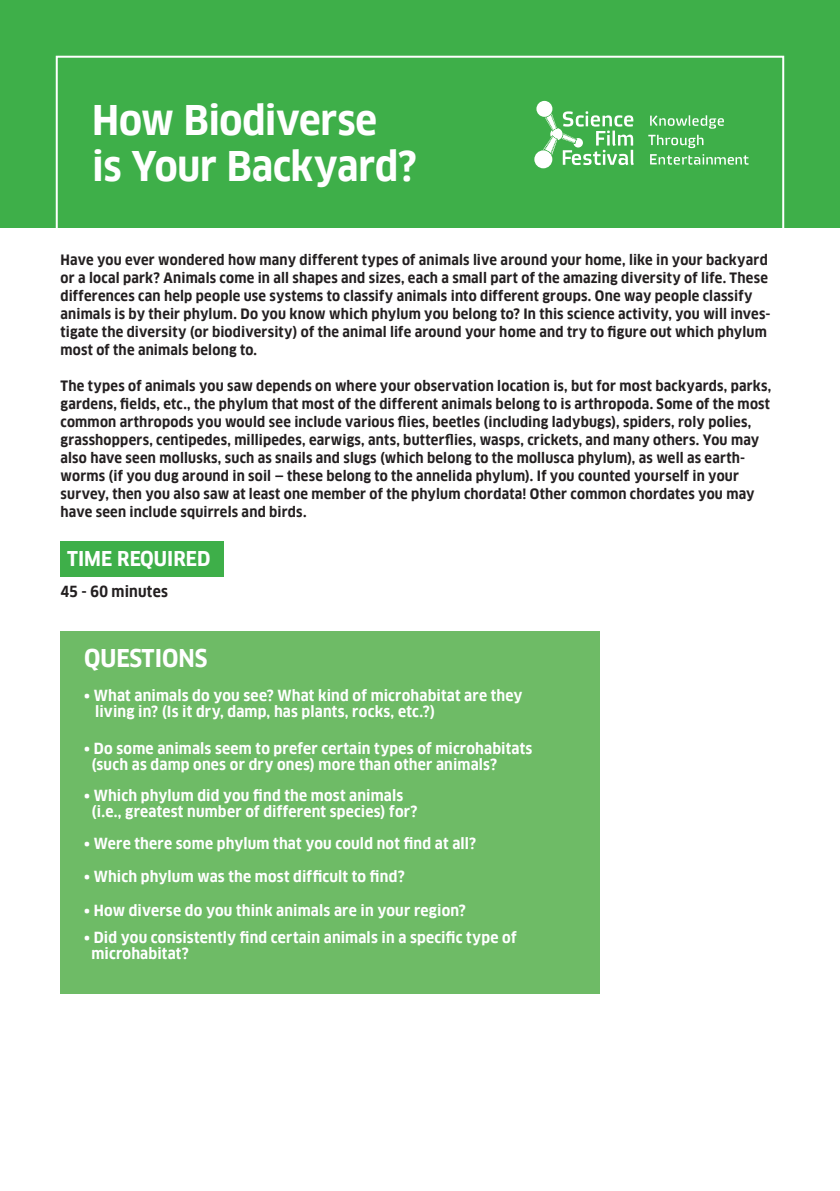
<style>
.page{position:relative;width:840px;height:1191px;background:#fff}
.page>*{position:absolute;margin:0;border:0;box-sizing:border-box;transform-origin:0 0}
.t1{font:700 40px/46px "Goethe FF Clan";letter-spacing:-.005em;color:#fff}
.t2{font:700 24px "Goethe FF Clan";color:#fff}
.t3{font:700 20px "Goethe FF Clan";color:#fff}
.t4{font:700 15px/16px "Goethe FF Clan";letter-spacing:.01em;color:#fff}
.t5{font:700 15px "Goethe FF Clan";letter-spacing:.015em;color:#231f20}
.t6{font:700 14px/18px "Goethe FF Clan";letter-spacing:.015em;color:#231f20}
</style>
<div class="page">
<div style="left:0;top:0;width:839px;height:228px;background:#3eaf49"></div>
<div style="left:56px;top:56px;width:727px;height:180px;border:2px solid #fff"></div>
<svg style="left:534px;top:101px;width:214px;height:67px"></svg>
<div style="left:60px;top:541px;width:163px;height:36px;background:#3eaf49"></div>
<div style="left:60px;top:631px;width:539px;height:363px;background:#6ebb66"></div>
<h1 class="t1" style="left:92px;top:98px;width:326px">How Biodiverse<br>is Your Backyard?</h1>
<p class="t6" style="left:60px;top:251px;width:711px">Have you ever wondered how many different types of animals live around your home, like in your backyard or a local park? Animals come in all shapes and sizes, each a small part of the amazing diversity of life. These differences can help people use systems to classify animals into different groups. One way people classify animals is by their phylum. Do you know which phylum you belong to? In this science activity, you will inves&shy;tigate the diversity (or biodiversity) of the animal life around your home and try to figure out which phylum most of the animals belong to.</p>
<p class="t6" style="left:60px;top:377px;width:712px">The types of animals you saw depends on where your observation location is, but for most backyards, parks, gardens, fields, etc., the phylum that most of the different animals belong to is arthropoda. Some of the most common arthropods you would see include various flies, beetles (including ladybugs), spiders, roly polies, grasshoppers, centipedes, millipedes, earwigs, ants, butterflies, wasps, crickets, and many others. You may also have seen mollusks, such as snails and slugs (which belong to the mollusca phylum), as well as earth&shy;worms (if you dug around in soil — these belong to the annelida phylum). If you counted yourself in your survey, then you also saw at least one member of the phylum chordata! Other common chordates you may have seen include squirrels and birds.</p>
<h3 class="t3" style="left:67px;top:547px;width:145px">TIME REQUIRED</h3>
<p class="t5" style="left:60px;top:583px;width:109px">45 - 60 minutes</p>
<h2 class="t2" style="left:84px;top:644px;width:125px">QUESTIONS</h2>
<p class="t4" style="left:95px;top:687px;width:428px;text-indent:-11px">• What animals do you see? What kind of microhabitat are they living in? (Is it dry, damp, has plants, rocks, etc.?)</p>
<p class="t4" style="left:91px;top:740px;width:442px;text-indent:-7px">• Do some animals seem to prefer certain types of microhabitats (such as damp ones or dry ones) more than other animals?</p>
<p class="t4" style="left:91px;top:788px;width:327px;text-indent:-7px">• Which phylum did you find the most animals (i.e., greatest number of different species) for?</p>
<p class="t4" style="left:84px;top:835px;width:393px">• Were there some phylum that you could not find at all?</p>
<p class="t4" style="left:84px;top:869px;width:322px">• Which phylum was the most difficult to find?</p>
<p class="t4" style="left:84px;top:902px;width:383px">• How diverse do you think animals are in your region?</p>
<p class="t4" style="left:91px;top:929px;width:426px;text-indent:-7px">• Did you consistently find certain animals in a specific type of microhabitat?</p>
</div>
